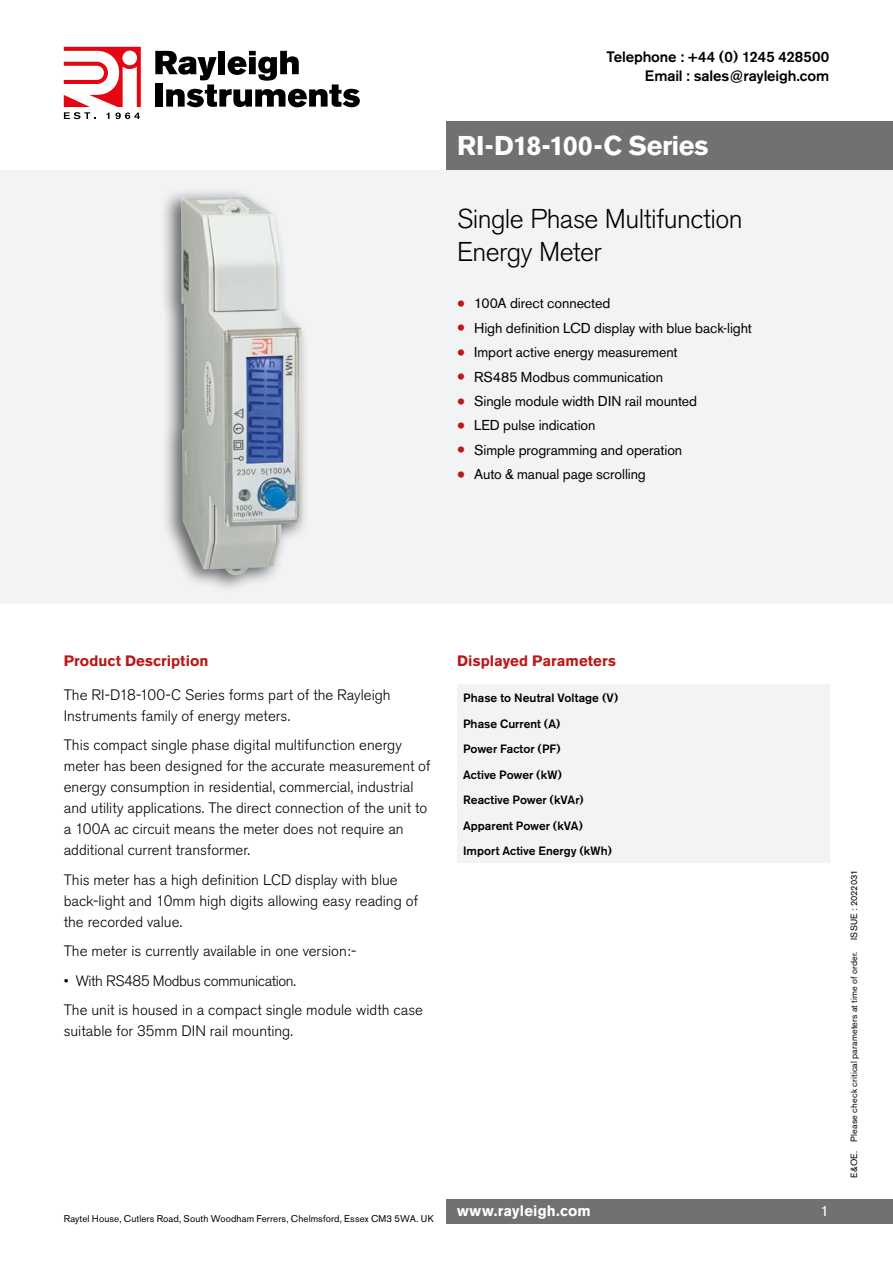
<style>
.page{position:relative;width:893px;height:1263px;background:#fff}
.page>*{position:absolute;margin:0;border:0;box-sizing:border-box;transform-origin:0 0}
.DS_-_Main_Product{font:300 27px/32.4px "Akzidenz Grotesk BE";letter-spacing:-.02em;color:#000}
.DS_-_Main_Product_Re{font:700 27px "Akzidenz Grotesk BE";letter-spacing:-.02em;color:#fff}
.DS_-_Application{font:300 15px/21px "Akzidenz Grotesk BE";color:#000}
.t1{font:500 15px/19.5px "Akzidenz Grotesk BE";letter-spacing:-.005em;color:#000;text-align:right}
.DS_-_Sub_Head_1_-_Re{font:700 15px "Akzidenz Grotesk BE";letter-spacing:.005em;color:#bb1818}
.DS_-_Application-2{font:300 15px "Akzidenz Grotesk BE";letter-spacing:-.025em;color:#000}
.t2{font:700 15px "Akzidenz Grotesk BE";letter-spacing:.015em;color:#fff}
.t3{font:15px "Akzidenz Grotesk BE";color:#fff}
.t4{font:14.25px "Akzidenz Grotesk BE";letter-spacing:-.005em;color:#000}
.DS_-_Table_Regular{font:500 12px "Akzidenz Grotesk BE";color:#000}
.t5{font:9.75px "Akzidenz Grotesk BE";letter-spacing:.01em;color:#000}
.DS_-_Master_Item_-_E{font:9px "Akzidenz Grotesk BE";letter-spacing:.015em;color:#000}
.s1{font-size:24px;color:#bb1818}
</style>
<div class="page">
<div style="left:446px;top:1199px;width:447px;height:25px;background:#6f7271"></div>
<div style="left:0;top:170px;width:893px;height:434px;background:#f1f3f4"></div>
<svg style="left:155px;top:51px;width:205px;height:56px"></svg>
<svg style="left:64px;top:47px;width:77px;height:72px"></svg>
<div style="left:446px;top:121px;width:447px;height:49px;background:#6f7271"></div>
<div style="left:457px;top:685px;width:372px;height:179px;background:#f1f3f4"></div>
<hr style="left:457px;top:863px;width:372px;height:1px;background:#fff">
<div style="left:159px;top:186px;width:151px;height:407px;background:#000;opacity:.6"></div>
<img style="left:181px;top:196px;width:121px;height:379px">
<p class="t1" style="left:606px;top:47px;width:224px">Telephone : +44 (0) 1245 428500<br>Email : sales@rayleigh.com</p>
<p class="DS_-_Main_Product_Re" style="left:457px;top:129px;width:253px">RI-D18-100-C Series</p>
<p class="DS_-_Main_Product" style="left:457px;top:203px;width:287px">Single Phase Multifunction<br>Energy Meter</p>
<p class="t4" style="left:457px;top:295px;width:155px"><span class="s1">•</span> 100A direct connected</p>
<p class="t4" style="left:457px;top:319px;width:296px"><span class="s1">•</span> High definition LCD display with blue back-light</p>
<p class="t4" style="left:457px;top:344px;width:222px"><span class="s1">•</span> Import active energy measurement</p>
<p class="t4" style="left:457px;top:368px;width:208px"><span class="s1">•</span> RS485 Modbus communication</p>
<p class="t4" style="left:457px;top:392px;width:242px"><span class="s1">•</span> Single module width DIN rail mounted</p>
<p class="t4" style="left:457px;top:417px;width:140px"><span class="s1">•</span> LED pulse indication</p>
<p class="t4" style="left:457px;top:441px;width:227px"><span class="s1">•</span> Simple programming and operation</p>
<p class="t4" style="left:457px;top:466px;width:190px"><span class="s1">•</span> Auto &amp; manual page scrolling</p>
<p class="DS_-_Sub_Head_1_-_Re" style="left:64px;top:652px;width:146px">Product Description</p>
<p class="DS_-_Application" style="left:64px;top:684px;width:328px">The RI-D18-100-C Series forms part of the Rayleigh<br>Instruments family of energy meters.</p>
<p class="DS_-_Application" style="left:64px;top:735px;width:368px">This compact single phase digital multifunction energy meter has been designed for the accurate measurement of energy consumption in residential, commercial, industrial and utility applications. The direct connection of the unit to a 100A ac circuit means the meter does not require an additional current transformer.</p>
<p class="DS_-_Application" style="left:64px;top:869px;width:356px">This meter has a high definition LCD display with blue back-light and 10mm high digits allowing easy reading of the recorded value.</p>
<p class="DS_-_Application" style="left:64px;top:941px;width:294px">The meter is currently available in one version:-</p>
<p class="DS_-_Application-2" style="left:64px;top:972px;width:234px">• With RS485 Modbus communication.</p>
<p class="DS_-_Application" style="left:64px;top:1000px;width:361px">The unit is housed in a compact single module width case suitable for 35mm DIN rail mounting.</p>
<p class="DS_-_Sub_Head_1_-_Re" style="left:457px;top:652px;width:160px">Displayed Parameters</p>
<p class="DS_-_Table_Regular" style="left:463px;top:691px;width:157px">Phase to Neutral Voltage (V)</p>
<p class="DS_-_Table_Regular" style="left:463px;top:716px;width:99px">Phase Current (A)</p>
<p class="DS_-_Table_Regular" style="left:463px;top:742px;width:99px">Power Factor (PF)</p>
<p class="DS_-_Table_Regular" style="left:463px;top:767px;width:100px">Active Power (kW)</p>
<p class="DS_-_Table_Regular" style="left:463px;top:793px;width:122px">Reactive Power (kVAr)</p>
<p class="DS_-_Table_Regular" style="left:463px;top:818px;width:121px">Apparent Power (kVA)</p>
<p class="DS_-_Table_Regular" style="left:463px;top:844px;width:150px">Import Active Energy (kWh)</p>
<p class="t5" style="left:64px;top:1213px;width:371px">Raytel House, Cutlers Road, South Woodham Ferrers, Chelmsford, Essex CM3 5WA. UK</p>
<p class="t2" style="left:457px;top:1202px;width:135px">www.rayleigh.com</p>
<p class="t3" style="left:820px;top:1202px;width:10px">1</p>
<p class="DS_-_Master_Item_-_E" style="left:849px;top:940px;width:72px;rotate:-90deg">ISSUE : 2022031</p>
<p class="DS_-_Master_Item_-_E" style="left:849px;top:1178px;width:228px;rotate:-90deg">E&amp;OE. Please check critical parameters at time of order.</p>
</div>
